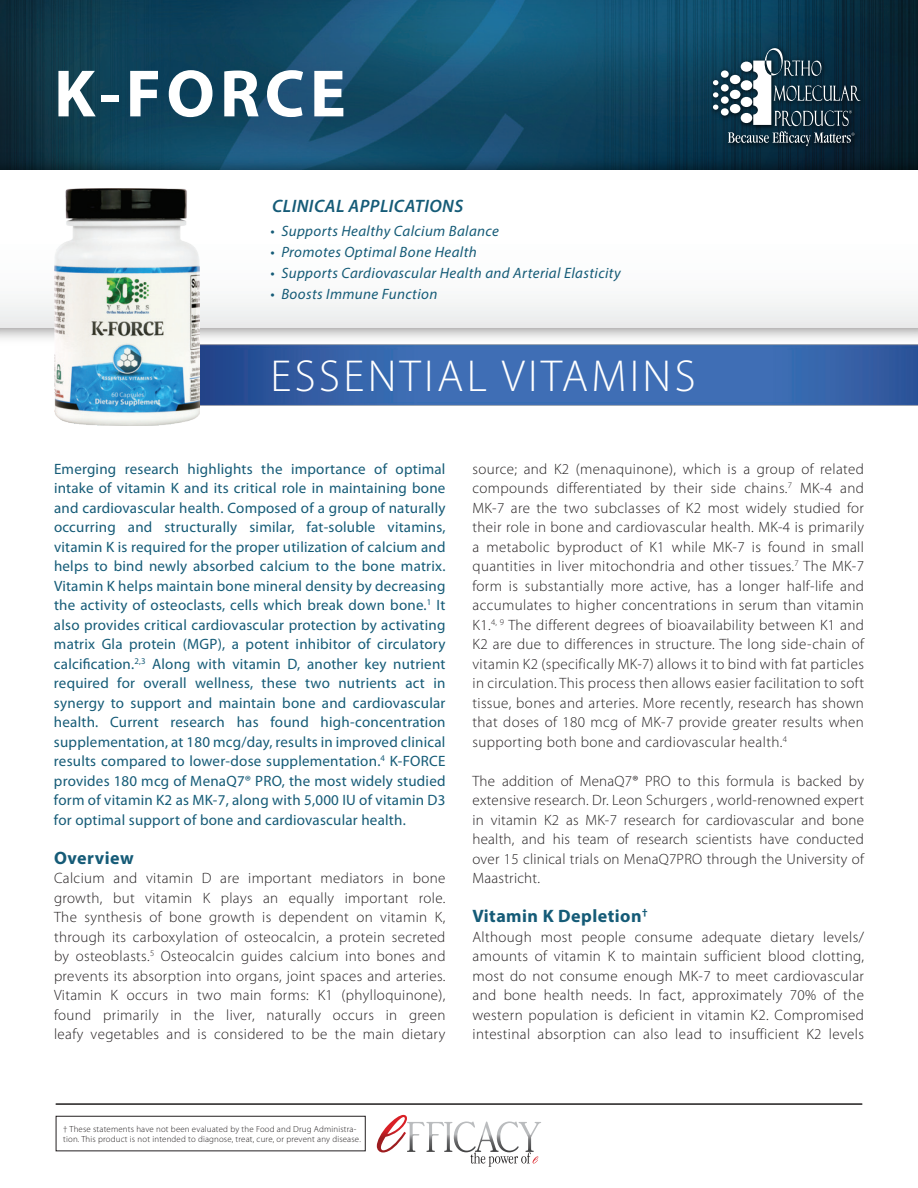
<style>
.page{position:relative;width:918px;height:1188px;background:#fff}
.page>*{position:absolute;margin:0;border:0;box-sizing:border-box;transform-origin:0 0}
.t1{font:700 67.5px "Myriad Pro";letter-spacing:.075em;color:#fff}
.t2{font:300 45px "Myriad Pro";letter-spacing:.075em;color:#fff}
.t3{font:700 18px "Myriad Pro";letter-spacing:.025em;color:#155b77}
.t4{font:italic 600 18px "Myriad Pro";letter-spacing:.025em;color:#155b77}
.t5{font:300 15px/19.5px "Myriad Pro";letter-spacing:.025em;color:#231f20;text-align:justify}
.t6{font:15px/19.5px "Myriad Pro";letter-spacing:.015em;color:#155b77;text-align:justify}
.t7{font:italic 15px "Myriad Pro";letter-spacing:.025em;color:#155b77}
.t8{font:300 8.85px/10.6px "Myriad Pro";letter-spacing:.02em;color:#231f20}
</style>
<div class="page">
<img style="left:0;top:0;width:918px;height:148px">
<img style="left:0;top:148px;width:918px;height:191px">
<div style="left:0;top:170px;width:918px;height:158px;background:#fff"></div>
<img style="left:708px;top:43px;width:160px;height:111px">
<div style="left:721px;top:70px;width:8px;height:8px;background:#fff;border-radius:50%"></div>
<div style="left:721px;top:84px;width:8px;height:8px;background:#fff;border-radius:50%"></div>
<div style="left:721px;top:96px;width:8px;height:8px;background:#fff;border-radius:50%"></div>
<div style="left:721px;top:108px;width:8px;height:8px;background:#fff;border-radius:50%"></div>
<svg style="left:713px;top:80px;width:5px;height:5px"></svg>
<svg style="left:713px;top:92px;width:5px;height:6px"></svg>
<svg style="left:713px;top:105px;width:5px;height:5px"></svg>
<svg style="left:728px;top:48px;width:133px;height:98px;background:#3c5563"></svg>
<svg style="left:377px;top:1115px;width:164px;height:52px"></svg>
<hr style="left:56px;top:1103px;width:806px;height:2px;background:#211e1e">
<img style="left:97px;top:307px;width:821px;height:119px">
<div style="left:56px;top:1116px;width:310px;height:35px;border:1px solid #231f20"></div>
<img style="left:54px;top:188px;width:145px;height:237px">
<h1 class="t1" style="left:54px;top:50px;width:293px">K-FORCE</h1>
<p class="t4" style="left:272px;top:194px;width:193px">CLINICAL APPLICATIONS</p>
<p class="t7" style="left:271px;top:222px;width:230px">• Supports Healthy Calcium Balance</p>
<p class="t7" style="left:271px;top:243px;width:208px">• Promotes Optimal Bone Health</p>
<p class="t7" style="left:271px;top:264px;width:352px">• Supports Cardiovascular Health and Arterial Elasticity</p>
<p class="t7" style="left:271px;top:285px;width:168px">• Boosts Immune Function</p>
<h2 class="t2" style="left:271px;top:349px;width:427px">ESSENTIAL VITAMINS</h2>
<p class="t6" style="left:54px;top:459px;width:393px">Emerging research highlights the importance of optimal intake of vitamin K and its critical role in maintaining bone and cardiovascular health. Composed of a group of naturally occurring and structurally similar, fat-soluble vitamins, vitamin K is required for the proper utilization of calcium and helps to bind newly absorbed calcium to the bone matrix.<br>Vitamin K helps maintain bone mineral density by decreasing the activity of osteoclasts, cells which break down bone.<sup>1</sup> It also provides critical cardiovascular protection by activating matrix Gla protein (MGP), a potent inhibitor of circulatory calcification.<sup>2,3</sup> Along with vitamin D, another key nutrient required for overall wellness, these two nutrients act in synergy to support and maintain bone and cardiovascular health. Current research has found high-concentration supplementation, at 180 mcg/day, results in improved clinical results compared to lower-dose supplementation.<sup>4</sup> K-FORCE provides 180 mcg of MenaQ7® PRO, the most widely studied form of vitamin K2 as MK-7, along with 5,000 IU of vitamin D3 for optimal support of bone and cardiovascular health.</p>
<p class="t3" style="left:54px;top:846px;width:81px">Overview</p>
<p class="t5" style="left:54px;top:868px;width:393px">Calcium and vitamin D are important mediators in bone growth, but vitamin K plays an equally important role.<br>The synthesis of bone growth is dependent on vitamin K, through its carboxylation of osteocalcin, a protein secreted by osteoblasts.<sup>5</sup> Osteocalcin guides calcium into bones and prevents its absorption into organs, joint spaces and arteries.<br>Vitamin K occurs in two main forms: K1 (phylloquinone), found primarily in the liver, naturally occurs in green leafy vegetables and is considered to be the main dietary</p>
<p class="t5" style="left:472px;top:459px;width:393px">source; and K2 (menaquinone), which is a group of related compounds differentiated by their side chains.<sup>7</sup> MK-4 and MK-7 are the two subclasses of K2 most widely studied for their role in bone and cardiovascular health. MK-4 is primarily a metabolic byproduct of K1 while MK-7 is found in small quantities in liver mitochondria and other tissues.<sup>7</sup> The MK-7 form is substantially more active, has a longer half-life and accumulates to higher concentrations in serum than vitamin K1.<sup>4,</sup> <sup>9</sup> The different degrees of bioavailability between K1 and K2 are due to differences in structure. The long side-chain of vitamin K2 (specifically MK-7) allows it to bind with fat particles in circulation. This process then allows easier facilitation to soft tissue, bones and arteries. More recently, research has shown that doses of 180 mcg of MK-7 provide greater results when supporting both bone and cardiovascular health.<sup>4</sup></p>
<p class="t5" style="left:473px;top:771px;width:393px">The addition of MenaQ7® PRO to this formula is backed by extensive research. Dr. Leon Schurgers , world-renowned expert in vitamin K2 as MK-7 research for cardiovascular and bone health, and his team of research scientists have conducted over 15 clinical trials on MenaQ7PRO through the University of Maastricht.</p>
<p class="t3" style="left:473px;top:905px;width:177px">Vitamin K Depletion<sup>†</sup></p>
<p class="t5" style="left:473px;top:927px;width:393px">Although most people consume adequate dietary levels/ amounts of vitamin K to maintain sufficient blood clotting, most do not consume enough MK-7 to meet cardiovascular and bone health needs. In fact, approximately 70% of the western population is deficient in vitamin K2. Compromised intestinal absorption can also lead to insufficient K2 levels</p>
<p class="t8" style="left:63px;top:1123px;width:299px">† These statements have not been evaluated by the Food and Drug Administra&shy;tion. This product is not intended to diagnose, treat, cure, or prevent any disease.</p>
</div>
